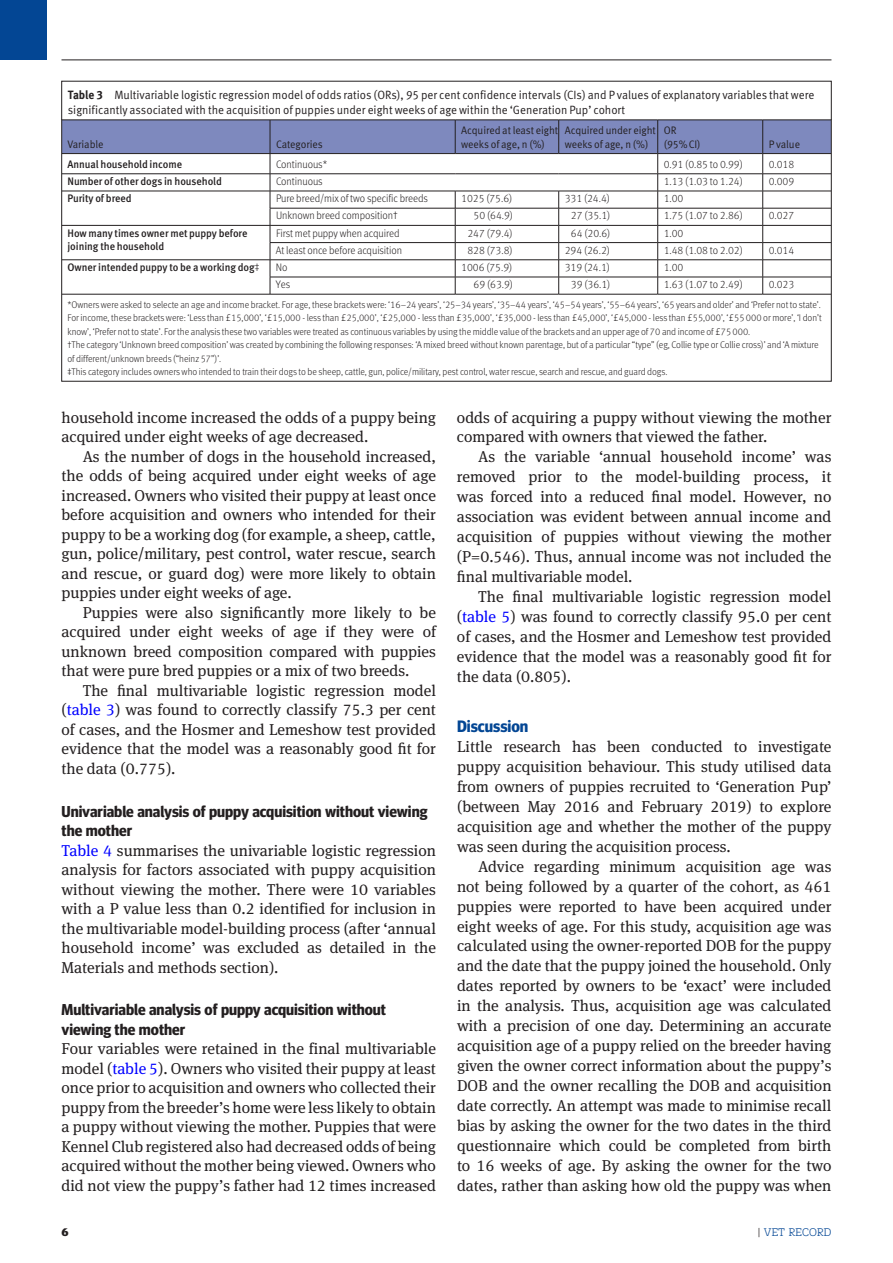
<style>
.page{position:relative;width:893px;height:1263px;background:#fff}
.page>*{position:absolute;margin:0;border:0;box-sizing:border-box;transform-origin:0 0}
.t1{font:700 16.5px "Meta Headline OT";color:#034694}
.t2{font:15.75px/20px "Meta Serif Pro";color:#231f20;text-align:justify}
.t3{font:700 15.75px/19.5px "Meta Headline OT";color:#231f20}
.t4{font:12px/15px "Meta Pro Normal";color:#231f20;scale:.95 1}
.t5{font:300 12px "Duplicate Slab";letter-spacing:.01em;color:#034694}
.t6{font:900 12px "Duplicate Slab";color:#231f20}
.t7{font:300 10.8px "Meta Pro";letter-spacing:-.005em;color:#231f20;scale:.95 1}
.t8{font:500 10.8px/13.5px "Meta Pro";letter-spacing:-.005em;color:#231f20;scale:.95 1}
.t9{font:10.8px/13.5px "Meta Pro Normal";letter-spacing:-.005em;color:#231f20;scale:.95 1}
.t10{font:300 9.75px/13.5px "Meta Pro";letter-spacing:-.005em;color:#231f20;scale:.95 1}
.s1{font-family:"Meta Pro";font-weight:700}
.s2{font-weight:300}
.s3{color:#00f}
.s4{color:#231f20}
</style>
<div class="page">
<div style="left:0;top:0;width:47px;height:60px;background:#034694"></div>
<hr style="left:62px;top:60px;width:769px;height:1px;background:#231f20">
<hr style="left:270px;top:294px;width:185px;height:1px;background:#231f20">
<hr style="left:455px;top:294px;width:104px;height:1px;background:#231f20">
<hr style="left:559px;top:294px;width:99px;height:1px;background:#231f20">
<hr style="left:658px;top:294px;width:105px;height:1px;background:#231f20">
<hr style="left:763px;top:294px;width:68px;height:1px;background:#231f20">
<hr style="left:62px;top:294px;width:208px;height:1px;background:#231f20">
<svg style="left:61px;top:120px;width:771px;height:174px"></svg>
<p class="t4" style="left:68px;top:86px;width:787px"><span class="s1">Table 3</span> Multivariable logistic regression model of odds ratios (ORs), 95 per cent confidence intervals (CIs) and P values of explanatory variables that were significantly associated with the acquisition of puppies under eight weeks of age within the ‘Generation Pup’ cohort</p>
<p class="t9" style="left:67px;top:136px;width:39px">Variable</p>
<p class="t9" style="left:276px;top:136px;width:51px">Categories</p>
<p class="t9" style="left:461px;top:123px;width:104px">Acquired at least eight weeks of age, n (%)</p>
<p class="t9" style="left:565px;top:123px;width:97px">Acquired under eight weeks of age, n (%)</p>
<p class="t9" style="left:664px;top:123px;width:40px">OR (95%CI)</p>
<p class="t9" style="left:769px;top:136px;width:34px">P value</p>
<p class="t8" style="left:67px;top:157px;width:122px">Annual household income</p>
<p class="t7" style="left:276px;top:156px;width:55px">Continuous*</p>
<p class="t7" style="left:664px;top:156px;width:85px">0.91 (0.85 to 0.99)</p>
<p class="t7" style="left:769px;top:156px;width:28px">0.018</p>
<p class="t8" style="left:67px;top:174px;width:164px">Number of other dogs in household</p>
<p class="t7" style="left:276px;top:173px;width:51px">Continuous</p>
<p class="t7" style="left:664px;top:173px;width:85px">1.13 (1.03 to 1.24)</p>
<p class="t7" style="left:769px;top:173px;width:28px">0.009</p>
<p class="t8" style="left:67px;top:191px;width:69px">Purity of breed</p>
<p class="t7" style="left:276px;top:191px;width:162px">Pure breed/mix of two specific breeds</p>
<p class="t7" style="left:461px;top:191px;width:55px">1025 (75.6)</p>
<p class="t7" style="left:565px;top:191px;width:49px">331 (24.4)</p>
<p class="t7" style="left:664px;top:191px;width:22px">1.00</p>
<p class="t7" style="left:276px;top:208px;width:129px">Unknown breed composition†</p>
<p class="t7" style="left:474px;top:208px;width:43px">50 (64.9)</p>
<p class="t7" style="left:571px;top:208px;width:43px">27 (35.1)</p>
<p class="t7" style="left:664px;top:208px;width:85px">1.75 (1.07 to 2.86)</p>
<p class="t7" style="left:769px;top:208px;width:28px">0.027</p>
<p class="t8" style="left:67px;top:225px;width:191px">How many times owner met puppy before joining the household</p>
<p class="t7" style="left:276px;top:225px;width:132px">First met puppy when acquired</p>
<p class="t7" style="left:467px;top:225px;width:49px">247 (79.4)</p>
<p class="t7" style="left:571px;top:225px;width:43px">64 (20.6)</p>
<p class="t7" style="left:664px;top:225px;width:22px">1.00</p>
<p class="t7" style="left:276px;top:242px;width:134px">At least once before acquisition</p>
<p class="t7" style="left:467px;top:242px;width:49px">828 (73.8)</p>
<p class="t7" style="left:565px;top:242px;width:49px">294 (26.2)</p>
<p class="t7" style="left:664px;top:242px;width:85px">1.48 (1.08 to 2.02)</p>
<p class="t7" style="left:769px;top:242px;width:28px">0.014</p>
<p class="t8" style="left:67px;top:260px;width:204px">Owner intended puppy to be a working dog<span class="s2">‡</span></p>
<p class="t7" style="left:276px;top:259px;width:14px">No</p>
<p class="t7" style="left:461px;top:259px;width:55px">1006 (75.9)</p>
<p class="t7" style="left:565px;top:259px;width:49px">319 (24.1)</p>
<p class="t7" style="left:664px;top:259px;width:22px">1.00</p>
<p class="t7" style="left:276px;top:277px;width:17px">Yes</p>
<p class="t7" style="left:474px;top:277px;width:43px">69 (63.9)</p>
<p class="t7" style="left:571px;top:277px;width:43px">39 (36.1)</p>
<p class="t7" style="left:664px;top:277px;width:85px">1.63 (1.07 to 2.49)</p>
<p class="t7" style="left:769px;top:277px;width:28px">0.023</p>
<p class="t10" style="left:67px;top:297px;width:795px">*Owners were asked to selecte an age and income bracket. For age, these brackets were: ‘16–24 years’, ‘25–34 years’, ‘35–44 years’, ‘45–54 years’, ‘55–64 years’, ‘65 years and older’ and ‘Prefer not to state’.<br>For income, these brackets were: ‘Less than £15,000’, ‘£15,000 - less than £25,000’, ‘£25,000 - less than £35,000’, ‘£35,000 - less than £45,000’, ‘£45,000 - less than £55,000’, ‘£55000 or more’, ‘I don’t know’, ‘Prefer not to state’. For the analysis these two variables were treated as continuous variables by using the middle value of the brackets and an upper age of 70 and income of £75000.<br>†The category ‘Unknown breed composition’ was created by combining the following responses: ‘A mixed breed without known parentage, but of a particular “type” (eg, Collie type or Collie cross)’ and ‘A mixture of different/unknown breeds (“heinz 57”)’.<br>‡This category includes owners who intended to train their dogs to be sheep, cattle, gun, police/military, pest control, water rescue, search and rescue, and guard dogs.</p>
<p class="t2" style="left:62px;top:407px;width:376px;line-height:19.5px">household income increased the odds of a puppy being acquired under eight weeks of age decreased.</p>
<p class="t2" style="left:62px;top:446px;width:376px;line-height:19.5px;text-indent:21px">As the number of dogs in the household increased, the odds of being acquired under eight weeks of age increased. Owners who visited their puppy at least once before acquisition and owners who intended for their puppy to be a working dog (for example, a sheep, cattle, gun, police/military, pest control, water rescue, search and rescue, or guard dog) were more likely to obtain puppies under eight weeks of age.</p>
<p class="t2" style="left:62px;top:602px;width:376px;line-height:19.5px;text-indent:21px">Puppies were also significantly more likely to be acquired under eight weeks of age if they were of unknown breed composition compared with puppies that were pure bred puppies or a mix of two breeds.</p>
<p class="t2" style="left:62px;top:680px;width:376px;line-height:19.5px;text-indent:21px">The final multivariable logistic regression model (<span class="s3">table 3</span>) was found to correctly classify 75.3 per cent of cases, and the Hosmer and Lemeshow test provided evidence that the model was a reasonably good fit for the data (0.775).</p>
<p class="t3" style="left:62px;top:801px;width:367px">Univariable analysis of puppy acquisition without viewing the mother</p>
<p class="t2" style="left:62px;top:839px;width:376px;line-height:19.5px"><span class="s3">Table 4</span> summarises the univariable logistic regression analysis for factors associated with puppy acquisition without viewing the mother. There were 10 variables with a P value less than 0.2 identified for inclusion in the multivariable model-building process (after ‘annual household income’ was excluded as detailed in the Materials and methods section).</p>
<p class="t3" style="left:62px;top:1000px;width:326px">Multivariable analysis of puppy acquisition without viewing the mother</p>
<p class="t2" style="left:62px;top:1038px;width:376px;line-height:19.5px">Four variables were retained in the final multivariable model (<span class="s3">table 5</span>). Owners who visited their puppy at least once prior to acquisition and owners who collected their puppy from the breeder’s home were less likely to obtain a puppy without viewing the mother. Puppies that were Kennel Club registered also had decreased odds of being acquired without the mother being viewed. Owners who did not view the puppy’s father had 12 times increased</p>
<p class="t2" style="left:457px;top:406px;width:376px">odds of acquiring a puppy without viewing the mother compared with owners that viewed the father.</p>
<p class="t2" style="left:457px;top:446px;width:376px;text-indent:21px">As the variable ‘annual household income’ was removed prior to the model-building process, it was forced into a reduced final model. However, no association was evident between annual income and acquisition of puppies without viewing the mother (P=0.546). Thus, annual income was not included the final multivariable model.</p>
<p class="t2" style="left:457px;top:586px;width:376px;text-indent:21px">The final multivariable logistic regression model (<span class="s3">table 5</span>) was found to correctly classify 95.0 per cent of cases, and the Hosmer and Lemeshow test provided evidence that the model was a reasonably good fit for the data (0.805).</p>
<p class="t1" style="left:457px;top:717px;width:73px">Discussion</p>
<p class="t2" style="left:457px;top:736px;width:376px">Little research has been conducted to investigate puppy acquisition behaviour. This study utilised data from owners of puppies recruited to ‘Generation Pup’ (between May 2016 and February 2019) to explore acquisition age and whether the mother of the puppy was seen during the acquisition process.</p>
<p class="t2" style="left:457px;top:855px;width:376px;text-indent:21px">Advice regarding minimum acquisition age was not being followed by a quarter of the cohort, as 461 puppies were reported to have been acquired under eight weeks of age. For this study, acquisition age was calculated using the owner-reported DOB for the puppy and the date that the puppy joined the household. Only dates reported by owners to be ‘exact’ were included in the analysis. Thus, acquisition age was calculated with a precision of one day. Determining an accurate acquisition age of a puppy relied on the breeder having given the owner correct information about the puppy’s DOB and the owner recalling the DOB and acquisition date correctly. An attempt was made to minimise recall bias by asking the owner for the two dates in the third questionnaire which could be completed from birth to 16 weeks of age. By asking the owner for the two dates, rather than asking how old the puppy was when</p>
<p class="t6" style="left:61px;top:1224px;width:9px">6</p>
<p class="t5" style="left:758px;top:1225px;width:67px"><span class="s4">|</span> VET RECORD</p>
</div>
